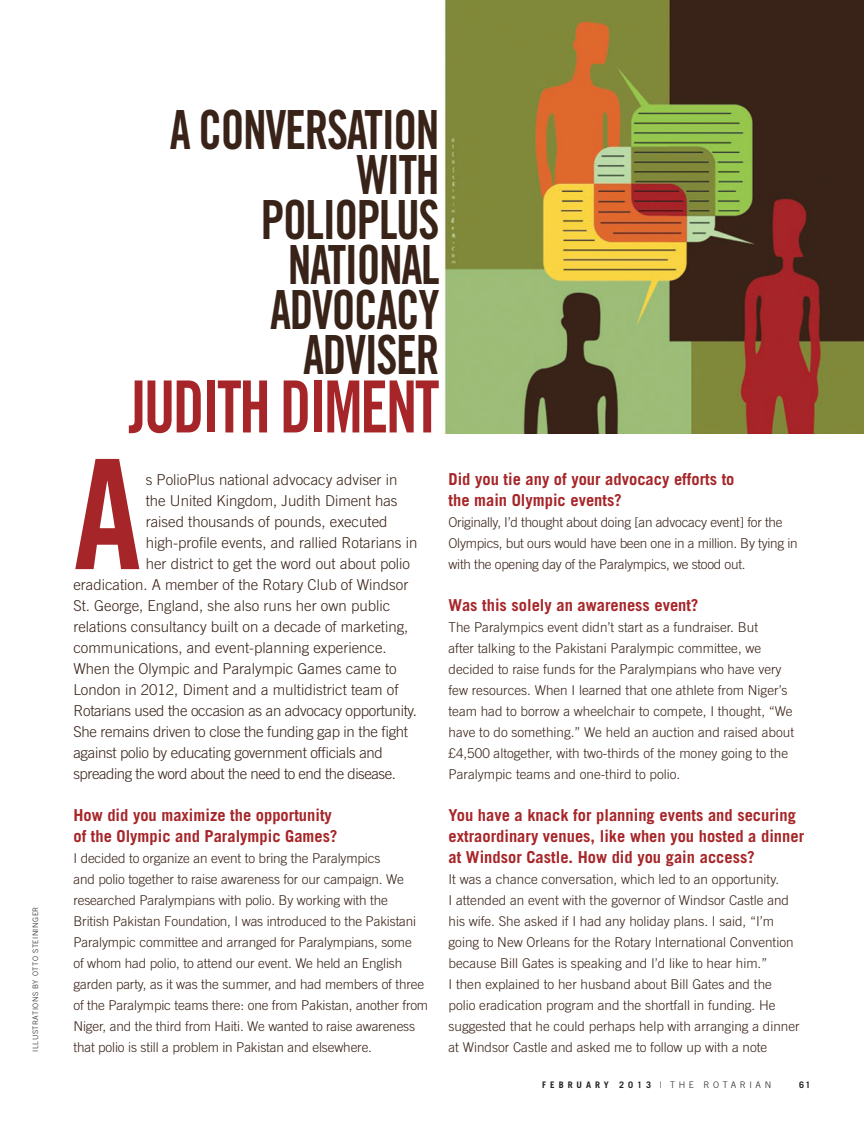
<style>
.page{position:relative;width:864px;height:1134px;background:#fff}
.page>*{position:absolute;margin:0;border:0;box-sizing:border-box;transform-origin:0 0}
.t1{font:152.7px "Trade Gothic LT Std Bd Cn 20";color:#a62528}
.t2{font:72px "Trade Gothic LT Std Bd Cn 20";letter-spacing:-.04em;color:#a62528;scale:.88 1}
.t3{font:54px/45px "Trade Gothic LT Std Bd Cn 20";letter-spacing:-.03em;color:#392318;text-align:right;scale:.88 1}
.t4{font:700 16.5px/21px "Trade Gothic LT Std";color:#a62528}
.t5{font:300 15px "Trade Gothic LT Std";color:#392318}
.t6{font:300 15px "Trade Gothic LT Std";letter-spacing:-.02em;color:#392318}
.t7{font:300 13.5px/21px "Trade Gothic LT Std";color:#392318}
.t8{font:300 13.5px/21px "Trade Gothic LT Std";letter-spacing:-.02em;color:#392318}
.t9{font:700 9px "Trade Gothic LT Std";letter-spacing:.44em;color:#231f20}
.t10{font:300 7.5px "Trade Gothic LT Std";letter-spacing:.07em;color:#231f20}
.s1{font-weight:300}
</style>
<div class="page">
<img style="left:442px;top:0;width:422px;height:434px">
<p class="t10" style="left:31px;top:1052px;width:146px;rotate:-90deg">illUstrations by otto steininger</p>
<h3 class="t3" style="left:170px;top:107px;width:308px">A CONVERSATION<br>WITH<br>POLIOPLUS<br>NATIONAL<br>ADVOCACY<br>ADVISER</h3>
<h2 class="t2" style="left:129px;top:363px;width:355px">JUDITH DIMENT</h2>
<h1 class="t1" style="left:73px;top:422px;width:69px">A</h1>
<p class="t5" style="left:146px;top:471px;width:253px">s polioplus national advocacy adviser in</p>
<p class="t5" style="left:146px;top:492px;width:253px">the United Kingdom, Judith diment has</p>
<p class="t5" style="left:146px;top:513px;width:243px">raised thousands of pounds, executed</p>
<p class="t5" style="left:146px;top:534px;width:273px">high-profile events, and rallied rotarians in</p>
<p class="t5" style="left:146px;top:555px;width:266px">her district to get the word out about polio</p>
<p class="t5" style="left:73px;top:576px;width:337px">eradication. a member of the rotary Club of Windsor</p>
<p class="t5" style="left:73px;top:597px;width:318px">st. george, england, she also runs her own public</p>
<p class="t5" style="left:73px;top:618px;width:337px">relations consultancy built on a decade of marketing,</p>
<p class="t5" style="left:73px;top:639px;width:315px">communications, and event-planning experience.</p>
<p class="t5" style="left:73px;top:660px;width:325px">When the olympic and paralympic games came to</p>
<p class="t5" style="left:73px;top:681px;width:327px">london in 2012, diment and a multidistrict team of</p>
<p class="t6" style="left:73px;top:702px;width:345px">rotarians used the occasion as an advocacy opportunity.</p>
<p class="t5" style="left:73px;top:723px;width:336px">she remains driven to close the funding gap in the fight</p>
<p class="t5" style="left:73px;top:744px;width:311px">against polio by educating government officials and</p>
<p class="t5" style="left:73px;top:765px;width:324px">spreading the word about the need to end the disease.</p>
<p class="t4" style="left:73px;top:804px;width:266px">How did you maximize the opportunity of the Olympic and Paralympic Games?</p>
<p class="t7" style="left:73px;top:848px;width:356px">i decided to organize an event to bring the paralympics<br>and polio together to raise awareness for our campaign. We researched paralympians with polio. by working with the<br>british pakistan Foundation, i was introduced to the pakistani paralympic committee and arranged for paralympians, some<br>of whom had polio, to attend our event. We held an english garden party, as it was the summer, and had members of three of the paralympic teams there: one from pakistan, another from niger, and the third from haiti. We wanted to raise awareness that polio is still a problem in pakistan and elsewhere.</p>
<p class="t4" style="left:449px;top:468px;width:288px">Did you tie any of your advocacy efforts to the main Olympic events?</p>
<p class="t8" style="left:449px;top:512px;width:351px">originally, i’d thought about doing [an advocacy event] for the olympics, but ours would have been one in a million. by tying in with the opening day of the paralympics, we stood out.</p>
<p class="t4" style="left:449px;top:594px;width:251px">Was this solely an awareness event?</p>
<p class="t7" style="left:449px;top:617px;width:347px">the paralympics event didn’t start as a fundraiser. but<br>after talking to the pakistani paralympic committee, we decided to raise funds for the paralympians who have very few resources. When i learned that one athlete from niger’s team had to borrow a wheelchair to compete, i thought, “We have to do something.” We held an auction and raised about £4,500 altogether, with two-thirds of the money going to the paralympic teams and one-third to polio.</p>
<p class="t4" style="left:449px;top:804px;width:357px">you have a knack for planning events and securing extraordinary venues, like when you hosted a dinner at Windsor Castle. How did you gain access?</p>
<p class="t7" style="left:449px;top:869px;width:353px">it was a chance conversation, which led to an opportunity.<br>i attended an event with the governor of Windsor Castle and his wife. she asked if i had any holiday plans. i said, “i’m going to new orleans for the rotary international Convention because bill gates is speaking and i’d like to hear him.”<br>i then explained to her husband about bill gates and the polio eradication program and the shortfall in funding. he suggested that he could perhaps help with arranging a dinner at Windsor Castle and asked me to follow up with a note</p>
<p class="t9" style="left:542px;top:1079px;width:230px">february 2013 <span class="s1">| the rotarian</span></p>
<p class="t9" style="left:799px;top:1079px;width:13px">61</p>
</div>
